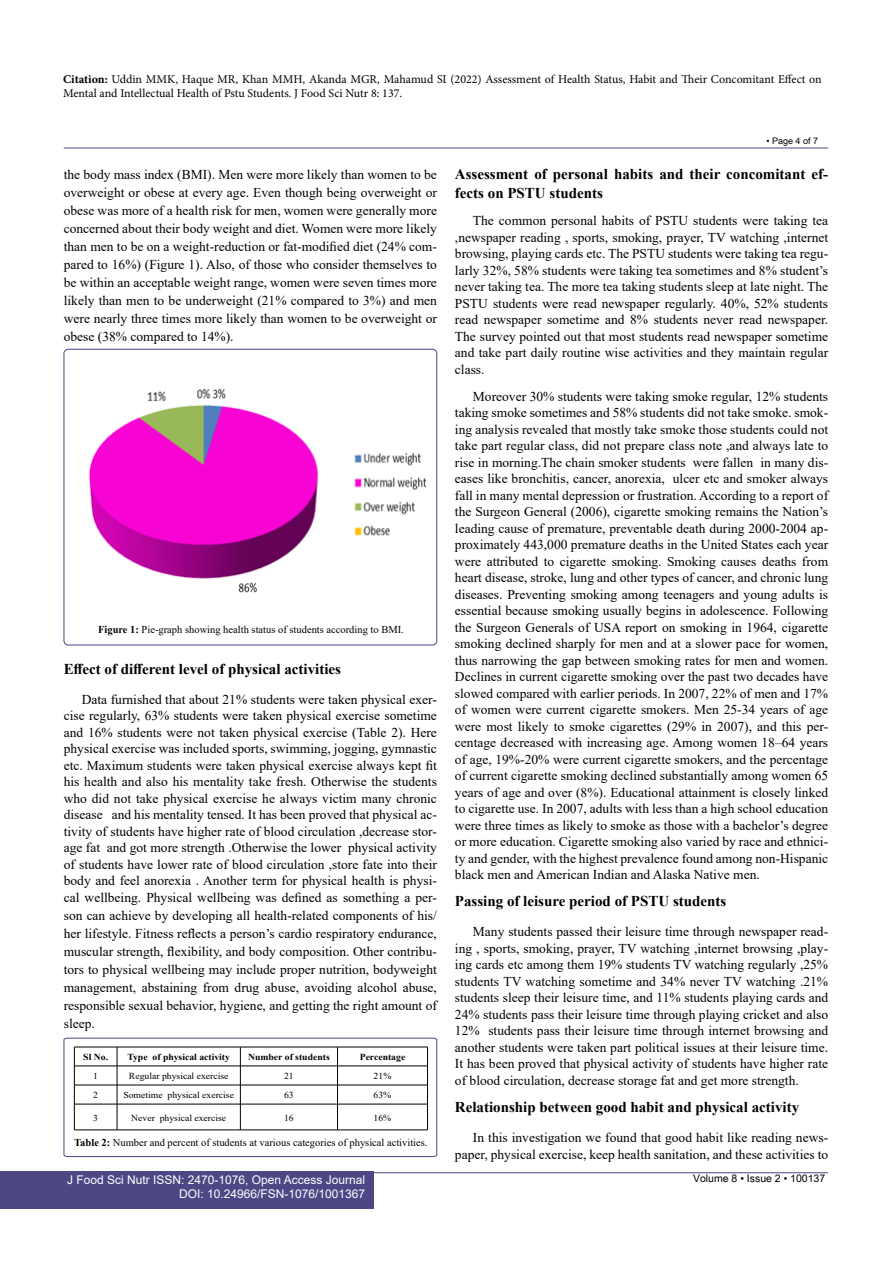
<style>
.page{position:relative;width:893px;height:1263px;background:#fff}
.page>*{position:absolute;margin:0;border:0;box-sizing:border-box;transform-origin:0 0}
.t1{font:700 15px/19.5px "Times New Roman";color:#000}
.t2{font:13.5px/16.5px "Times New Roman";color:#000;text-align:justify}
.t3{font:12px/13.5px "Minion Pro";color:#000}
.t4{font:12px/14.2px "Arial";color:#fff;text-align:right}
.t5{font:10.5px "Times New Roman";color:#000}
.t6{font:10.5px "Arial Unicode MS";color:#000}
.t7{font:9.15px "Times New Roman";color:#000;scale:1.06 1}
.t8{font:700 9.15px "Times New Roman";color:#000;scale:1.06 1}
.t9{font:9px "Arial Unicode MS";color:#000}
.s1{font-weight:700}
</style>
<div class="page">
<hr style="left:64px;top:148px;width:764px;height:1px;background:#4d4785">
<hr style="left:64px;top:1172px;width:764px;height:1px;background:#4d4785">
<div style="left:0;top:1171px;width:374px;height:38px;background:#4d4785"></div>
<div style="left:64px;top:349px;width:373px;height:296px;border:1px solid #4d4785;border-radius:4px"></div>
<img style="left:89px;top:388px;width:338px;height:205px">
<svg style="left:64px;top:1038px;width:373px;height:119px"></svg>
<hr style="left:74px;top:1129px;width:43px;height:1px;background:#000">
<hr style="left:117px;top:1129px;width:123px;height:1px;background:#000">
<hr style="left:240px;top:1129px;width:97px;height:1px;background:#000">
<hr style="left:338px;top:1129px;width:90px;height:1px;background:#000">
<p class="t3" style="left:63px;top:73px;width:760px"><span class="s1">Citation:</span> Uddin MMK, Haque MR, Khan MMH, Akanda MGR, Mahamud SI (2022) Assessment of Health Status, Habit and Their Concomitant Effect on<br>Mental and Intellectual Health of Pstu Students. J Food Sci Nutr 8: 137.</p>
<p class="t9" style="left:766px;top:134px;width:53px">• Page 4 of 7</p>
<p class="t2" style="left:64px;top:165px;width:375px;line-height:18px">the body mass index (BMI). Men were more likely than women to be overweight or obese at every age. Even though being overweight or obese was more of a health risk for men, women were generally more concerned about their body weight and diet. Women were more likely than men to be on a weight-reduction or fat-modified diet (24% com&shy;pared to 16%) (Figure 1). Also, of those who consider themselves to be within an acceptable weight range, women were seven times more likely than men to be underweight (21% compared to 3%) and men were nearly three times more likely than women to be overweight or obese (38% compared to 14%).</p>
<p class="t5" style="left:98px;top:622px;width:307px"><span class="s1">Figure 1:</span> Pie-graph showing health status of students according to BMI.</p>
<p class="t1" style="left:64px;top:659px;width:279px">Effect of different level of physical activities</p>
<p class="t2" style="left:64px;top:691px;width:375px;text-indent:18px">Data furnished that about 21% students were taken physical exer&shy;cise regularly, 63% students were taken physical exercise sometime and 16% students were not taken physical exercise (Table 2). Here physical exercise was included sports, swimming, jogging, gymnastic etc. Maximum students were taken physical exercise always kept fit his health and also his mentality take fresh. Otherwise the students who did not take physical exercise he always victim many chronic disease and his mentality tensed. It has been proved that physical ac&shy;tivity of students have higher rate of blood circulation ,decrease stor&shy;age fat and got more strength .Otherwise the lower physical activity of students have lower rate of blood circulation ,store fate into their body and feel anorexia . Another term for physical health is physi&shy;cal wellbeing. Physical wellbeing was defined as something a per-</p>
<p class="t2" style="left:64px;top:906px;width:375px;line-height:18px">son can achieve by developing all health-related components of his/ her lifestyle. Fitness reflects a person’s cardio respiratory endurance, muscular strength, flexibility, and body composition. Other contribu&shy;tors to physical wellbeing may include proper nutrition, bodyweight management, abstaining from drug abuse, avoiding alcohol abuse, responsible sexual behavior, hygiene, and getting the right amount of sleep.</p>
<p class="t8" style="left:83px;top:1050px;width:25px">Sl No.</p>
<p class="t8" style="left:127px;top:1050px;width:98px">Type of physical activity</p>
<p class="t8" style="left:248px;top:1050px;width:79px">Number of students</p>
<p class="t8" style="left:360px;top:1050px;width:44px">Percentage</p>
<p class="t7" style="left:93px;top:1069px;width:6px">1</p>
<p class="t7" style="left:129px;top:1069px;width:95px">Regular physical exercise</p>
<p class="t7" style="left:284px;top:1069px;width:11px">21</p>
<p class="t7" style="left:374px;top:1069px;width:18px">21%</p>
<p class="t7" style="left:93px;top:1088px;width:6px">2</p>
<p class="t7" style="left:123px;top:1088px;width:106px">Sometime physical exercise</p>
<p class="t7" style="left:284px;top:1088px;width:11px">63</p>
<p class="t7" style="left:374px;top:1088px;width:18px">63%</p>
<p class="t7" style="left:93px;top:1111px;width:6px">3</p>
<p class="t7" style="left:131px;top:1111px;width:91px">Never physical exercise</p>
<p class="t7" style="left:284px;top:1111px;width:11px">16</p>
<p class="t7" style="left:374px;top:1111px;width:18px">16%</p>
<p class="t5" style="left:74px;top:1135px;width:355px"><span class="s1">Table 2:</span> Number and percent of students at various categories of physical activities.</p>
<p class="t1" style="left:455px;top:164px;width:375px">Assessment of personal habits and their concomitant ef&shy;fects on PSTU students</p>
<p class="t2" style="left:455px;top:212px;width:375px;text-indent:18px">The common personal habits of PSTU students were taking tea ,newspaper reading , sports, smoking, prayer, TV watching ,internet browsing, playing cards etc. The PSTU students were taking tea regu&shy;larly 32%, 58% students were taking tea sometimes and 8% student’s never taking tea. The more tea taking students sleep at late night. The PSTU students were read newspaper regularly. 40%, 52% students read newspaper sometime and 8% students never read newspaper.<br>The survey pointed out that most students read newspaper sometime and take part daily routine wise activities and they maintain regular class.</p>
<p class="t2" style="left:455px;top:388px;width:375px;text-indent:18px">Moreover 30% students were taking smoke regular, 12% students taking smoke sometimes and 58% students did not take smoke. smok&shy;ing analysis revealed that mostly take smoke those students could not take part regular class, did not prepare class note ,and always late to rise in morning.The chain smoker students were fallen in many dis&shy;eases like bronchitis, cancer, anorexia, ulcer etc and smoker always fall in many mental depression or frustration. According to a report of the Surgeon General (2006), cigarette smoking remains the Nation’s leading cause of premature, preventable death during 2000-2004 ap&shy;proximately 443,000 premature deaths in the United States each year were attributed to cigarette smoking. Smoking causes deaths from heart disease, stroke, lung and other types of cancer, and chronic lung diseases. Preventing smoking among teenagers and young adults is essential because smoking usually begins in adolescence. Following the Surgeon Generals of USA report on smoking in 1964, cigarette smoking declined sharply for men and at a slower pace for women, thus narrowing the gap between smoking rates for men and women.<br>Declines in current cigarette smoking over the past two decades have slowed compared with earlier periods. In 2007, 22% of men and 17% of women were current cigarette smokers. Men 25-34 years of age were most likely to smoke cigarettes (29% in 2007), and this per&shy;centage decreased with increasing age. Among women 18–64 years of age, 19%-20% were current cigarette smokers, and the percentage of current cigarette smoking declined substantially among women 65 years of age and over (8%). Educational attainment is closely linked to cigarette use. In 2007, adults with less than a high school education were three times as likely to smoke as those with a bachelor’s degree or more education. Cigarette smoking also varied by race and ethnici&shy;ty and gender, with the highest prevalence found among non-Hispanic black men and American Indian and Alaska Native men.</p>
<p class="t1" style="left:455px;top:891px;width:273px">Passing of leisure period of PSTU students</p>
<p class="t2" style="left:455px;top:923px;width:375px;text-indent:18px">Many students passed their leisure time through newspaper read&shy;ing , sports, smoking, prayer, TV watching ,internet browsing ,play&shy;ing cards etc among them 19% students TV watching regularly ,25% students TV watching sometime and 34% never TV watching .21% students sleep their leisure time, and 11% students playing cards and 24% students pass their leisure time through playing cricket and also 12% students pass their leisure time through internet browsing and another students were taken part political issues at their leisure time.<br>It has been proved that physical activity of students have higher rate of blood circulation, decrease storage fat and get more strength.</p>
<p class="t1" style="left:455px;top:1097px;width:346px">Relationship between good habit and physical activity</p>
<p class="t2" style="left:455px;top:1129px;width:375px;text-align:right">In this investigation we found that good habit like reading news&shy;paper, physical exercise, keep health sanitation, and these activities to</p>
<p class="t4" style="left:67px;top:1173px;width:300px">J Food Sci Nutr ISSN: 2470-1076, Open Access Journal<br>DOI: 10.24966/FSN-1076/1001367</p>
<p class="t6" style="left:693px;top:1170px;width:134px">Volume 8 • Issue 2 • 100137</p>
</div>
